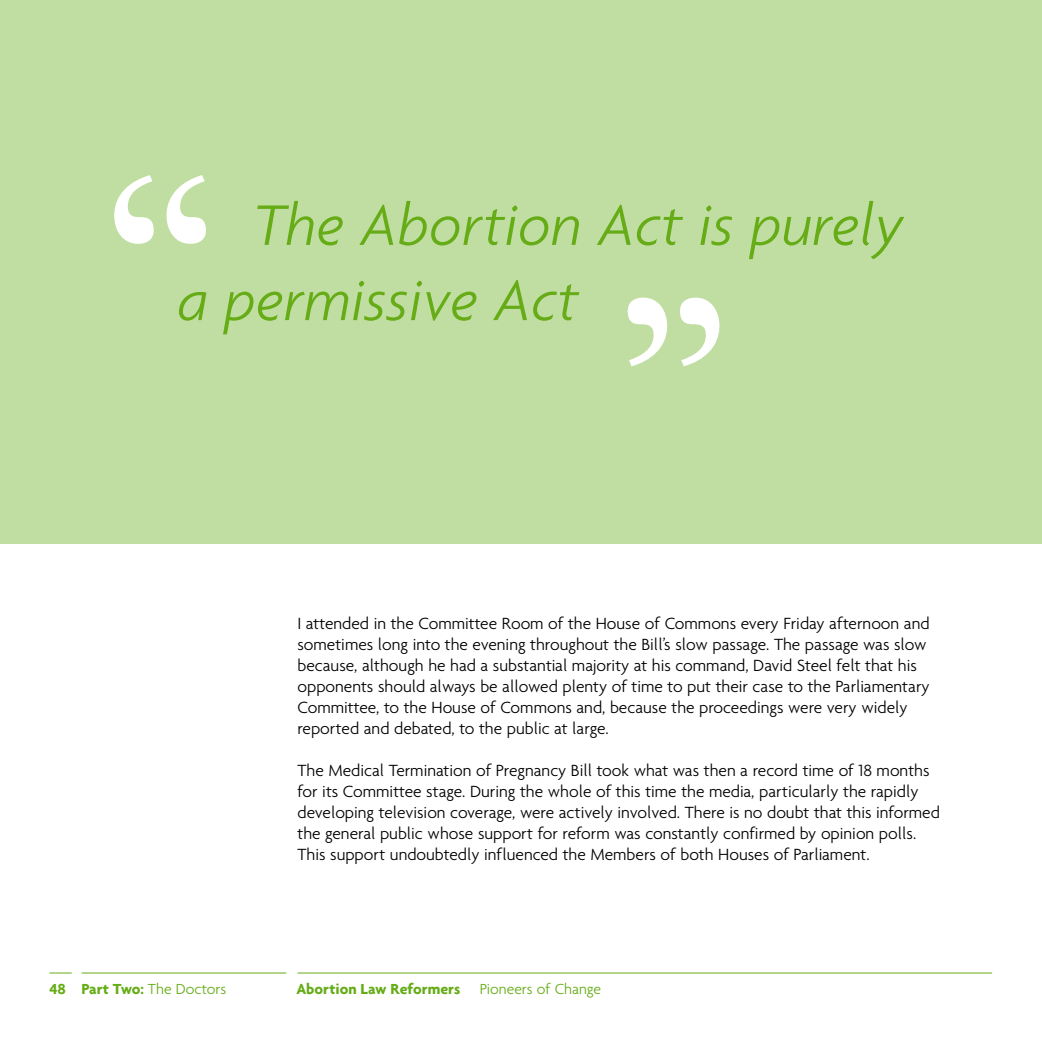
<style>
.page{position:relative;width:1042px;height:1042px;background:#fff}
.page>*{position:absolute;margin:0;border:0;box-sizing:border-box;transform-origin:0 0}
.t1{font:256.38px "Sabon";color:#fff}
.t2{font:italic 300 61.77px "Agenda";color:#65ac16}
.t3{font:300 17.5px/21px "Agenda";color:#000}
.t4{font:700 15.75px "Agenda";color:#65ac16}
.s1{font-weight:300}
</style>
<div class="page">
<svg style="left:49px;top:972px;width:23px;height:1px"></svg>
<hr style="left:297px;top:972px;width:695px;height:1px;background:#65ac16">
<hr style="left:82px;top:972px;width:204px;height:1px;background:#65ac16">
<div style="left:0;top:0;width:1041px;height:544px;background:#c1dea2"></div>
<h1 class="t1" style="left:89px;top:158px;width:144px">“</h1>
<h2 class="t2" style="left:177px;top:275px;width:403px">a permissive Act</h2>
<h2 class="t2" style="left:253px;top:200px;width:652px">The Abortion Act is purely</h2>
<h1 class="t1" style="left:745px;top:383px;width:144px;rotate:-180deg">“</h1>
<p class="t3" style="left:297px;top:614px;width:634px">I attended in the Committee Room of the House of Commons every Friday afternoon and sometimes long into the evening throughout the Bill’s slow passage. The passage was slow because, although he had a substantial majority at his command, David Steel felt that his opponents should always be allowed plenty of time to put their case to the Parliamentary Committee, to the House of Commons and, because the proceedings were very widely reported and debated, to the public at large.</p>
<p class="t3" style="left:297px;top:761px;width:644px">The Medical Termination of Pregnancy Bill took what was then a record time of 18 months for its Committee stage. During the whole of this time the media, particularly the rapidly developing television coverage, were actively involved. There is no doubt that this informed the general public whose support for reform was constantly confirmed by opinion polls.<br>This support undoubtedly influenced the Members of both Houses of Parliament.</p>
<p class="t4" style="left:49px;top:983px;width:178px">48 Part Two: <span class="s1">The Doctors</span></p>
<p class="t4" style="left:296px;top:983px;width:306px">Abortion Law Reformers <span class="s1">Pioneers of Change</span></p>
</div>
